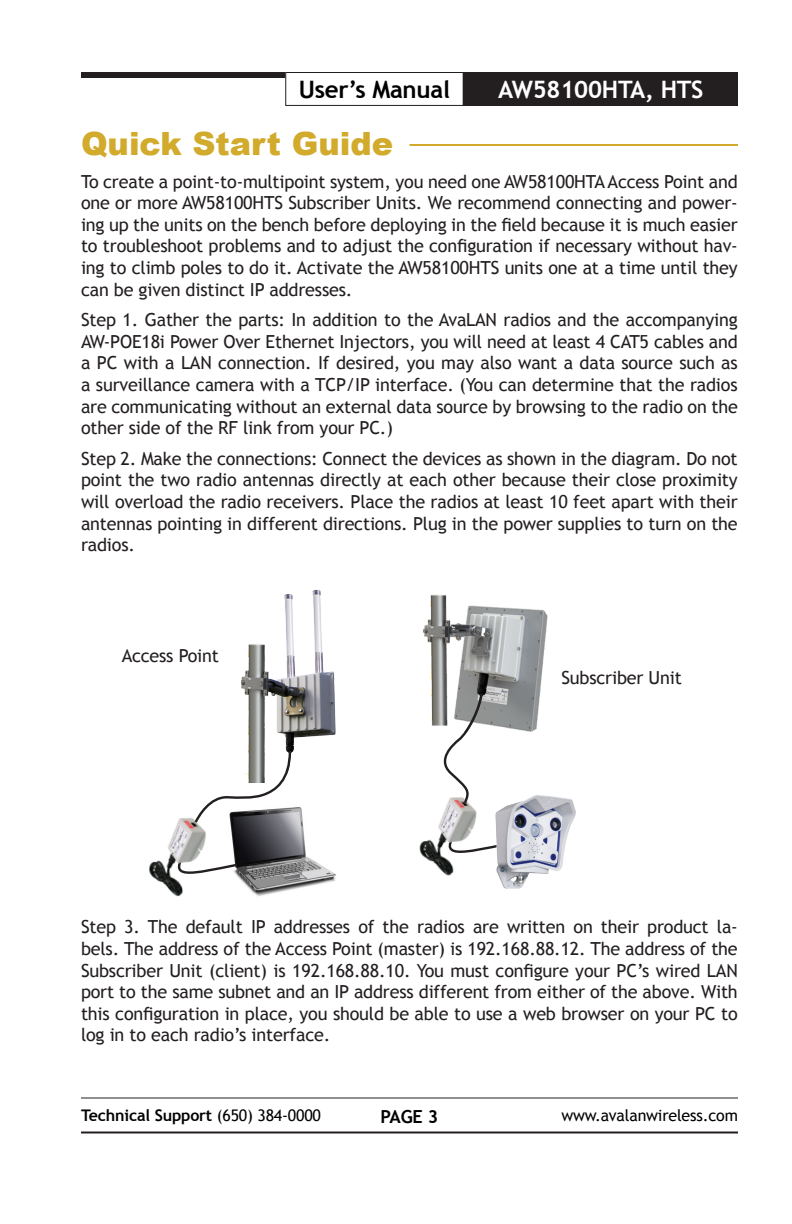
<style>
.page{position:relative;width:792px;height:1224px;background:#fff}
.page>*{position:absolute;margin:0;border:0;box-sizing:border-box;transform-origin:0 0}
.t1{font:900 32px "Arial";color:#d2aa2c}
.t2{font:700 24px "Trebuchet MS";letter-spacing:-.01em;color:#fff}
.t3{font:700 24px "Trebuchet MS";letter-spacing:-.01em;color:#000}
.t4{font:18px/21.6px "Trebuchet MS";letter-spacing:-.01em;color:#231f20;text-align:justify}
.t5{font:700 18px "Trebuchet MS";color:#000}
.t6{font:700 16px "Trebuchet MS";letter-spacing:-.01em;color:#000}
.t7{font:16px "Trebuchet MS";letter-spacing:-.01em;color:#000}
.s1{font-weight:400}
</style>
<div class="page">
<hr style="left:81px;top:1098px;width:657px;height:1px;background:#231f20">
<hr style="left:81px;top:1132px;width:657px;height:2px;background:#231f20">
<div style="left:81px;top:72px;width:204px;height:6px;background:#231f20"></div>
<div style="left:285px;top:72px;width:179px;height:34px;border:1px solid #231f20"></div>
<div style="left:464px;top:72px;width:274px;height:34px;background:#231f20"></div>
<img style="left:230px;top:807px;width:106px;height:89px">
<svg style="left:216px;top:845px;width:24px;height:38px"></svg>
<img style="left:149px;top:818px;width:67px;height:79px">
<img style="left:419px;top:806px;width:63px;height:70px">
<hr style="left:410px;top:144px;width:328px;height:2px;background:#d2aa2c">
<img style="left:241px;top:589px;width:95px;height:163px">
<img style="left:422px;top:594px;width:126px;height:138px">
<svg style="left:192px;top:749px;width:100px;height:76px"></svg>
<svg style="left:436px;top:691px;width:48px;height:115px"></svg>
<img style="left:482px;top:793px;width:94px;height:96px">
<h2 class="t3" style="left:299px;top:74px;width:153px">User’s Manual</h2>
<h2 class="t2" style="left:498px;top:74px;width:207px">AW58100HTA, HTS</h2>
<h1 class="t1" style="left:81px;top:121px;width:314px">Quick Start Guide</h1>
<p class="t4" style="left:81px;top:171px;width:658px">To create a point-to-multipoint system, you need one AW58100HTA Access Point and one or more AW58100HTS Subscriber Units. We recommend connecting and power&shy;ing up the units on the bench before deploying in the field because it is much easier to troubleshoot problems and to adjust the configuration if necessary without hav&shy;ing to climb poles to do it. Activate the AW58100HTS units one at a time until they can be given distinct IP addresses.</p>
<p class="t4" style="left:81px;top:309px;width:658px">Step 1. Gather the parts: In addition to the AvaLAN radios and the accompanying AW-POE18i Power Over Ethernet Injectors, you will need at least 4 CAT5 cables and a PC with a LAN connection. If desired, you may also want a data source such as a surveillance camera with a TCP/IP interface. (You can determine that the radios are communicating without an external data source by browsing to the radio on the other side of the RF link from your PC.)</p>
<p class="t4" style="left:81px;top:448px;width:658px">Step 2. Make the connections: Connect the devices as shown in the diagram. Do not point the two radio antennas directly at each other because their close proximity will overload the radio receivers. Place the radios at least 10 feet apart with their antennas pointing in different directions. Plug in the power supplies to turn on the radios.</p>
<p class="t4" style="left:122px;top:645px;width:99px">Access Point</p>
<p class="t4" style="left:561px;top:668px;width:122px">Subscriber Unit</p>
<p class="t4" style="left:81px;top:917px;width:658px">Step 3. The default IP addresses of the radios are written on their product la&shy;bels. The address of the Access Point (master) is 192.168.88.12. The address of the Subscriber Unit (client) is 192.168.88.10. You must configure your PC’s wired LAN port to the same subnet and an IP address different from either of the above. With this configuration in place, you should be able to use a web browser on your PC to log in to each radio’s interface.</p>
<p class="t6" style="left:81px;top:1106px;width:241px">Technical Support <span class="s1">(650) 384-0000</span></p>
<p class="t5" style="left:380px;top:1105px;width:60px">PAGE 3</p>
<p class="t7" style="left:561px;top:1106px;width:178px">www.avalanwireless.com</p>
</div>
